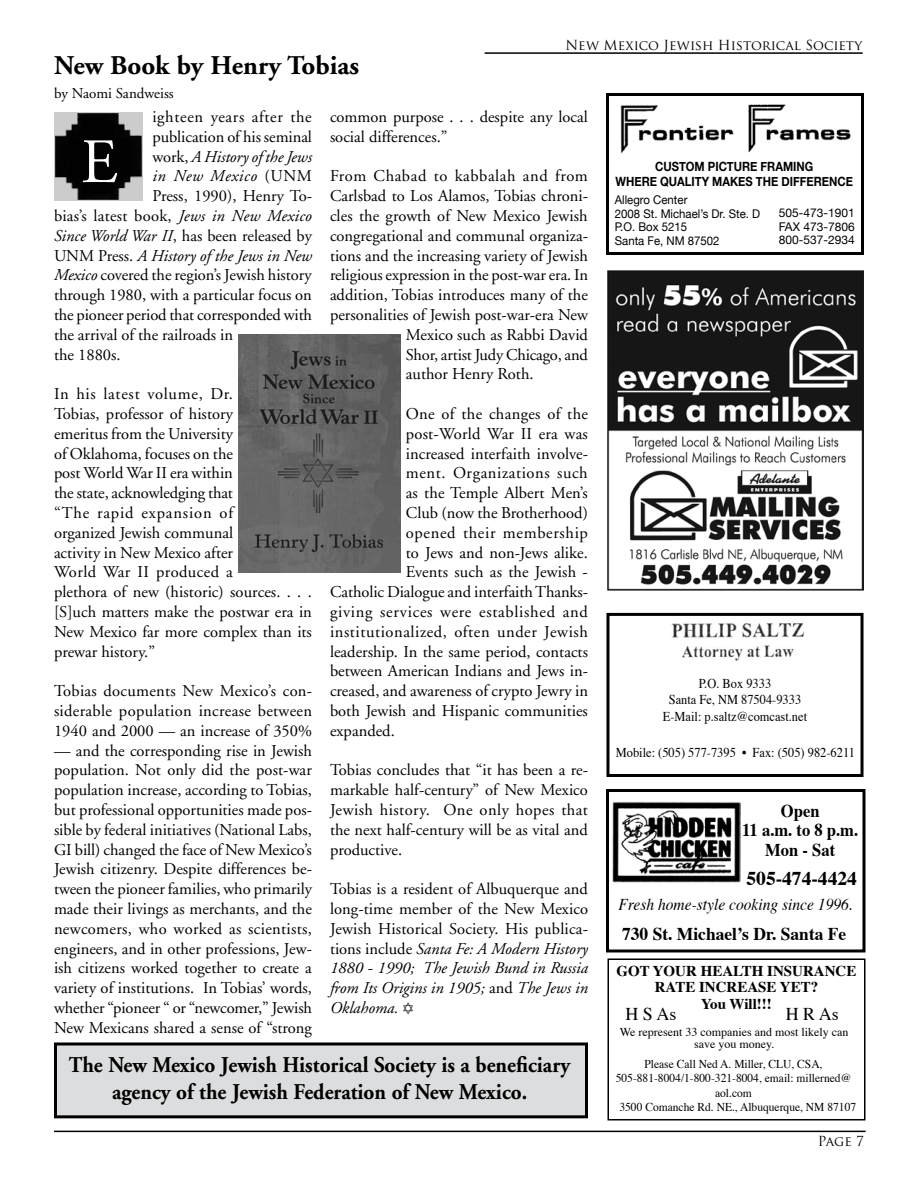
<style>
.page{position:relative;width:918px;height:1188px;background:#fff}
.page>*{position:absolute;margin:0;border:0;box-sizing:border-box;transform-origin:0 0}
.t1{font:63px "Adobe Garamond";color:#fff}
.t2{font:700 27px "Adobe Garamond";color:#000}
.t3{font:700 22.5px/27px "Adobe Garamond";color:#000;text-align:center;scale:.94 1}
.t4{font:700 19.5px "Times";color:#000}
.t5{font:700 18px "Times";color:#000}
.t6{font:700 18px/19.5px "Times";color:#000;text-align:center;scale:.92 1}
.t7{font:18px "Times";color:#000}
.t8{font:16.5px/19.8px "Adobe Garamond";color:#000;text-align:justify}
.t9{font:16.5px "Adobe Garamond";letter-spacing:.035em;color:#000}
.t10{font:italic 16.5px "Adobe Garamond";color:#000}
.t11{font:16.5px "Adobe Garamond";letter-spacing:.04em;color:#000}
.t12{font:italic 16.5px "Times";color:#000;scale:.94 1}
.t13{font:16.5px "Adobe Garamond";letter-spacing:.045em;color:#000}
.t14{font:16.5px "Adobe Garamond";letter-spacing:.02em;color:#000}
.t15{font:italic 16.5px "Adobe Garamond";letter-spacing:.04em;color:#000}
.t16{font:700 15px/16.5px "Times";color:#000;text-align:center}
.t17{font:15px "Adobe Garamond";color:#000}
.t18{font:13.5px/16.2px "Times";color:#000;text-align:center;scale:.92 1}
.t19{font:13.5px "Trajan Pro";color:#000}
.t20{font:700 12.75px/15.3px "Helvetica Neue";color:#000;text-align:center;scale:.88 1}
.t21{font:12px/14.4px "Times";color:#000;text-align:center;scale:.96 1}
.t22{font:12px/13.5px "Helvetica Neue";color:#000;scale:.95 1}
.t23{font:12px/12px "Times";color:#000;text-align:center}
.t24{font:12px/13.5px "Helvetica Neue";color:#000;text-align:justify}
.s1{font-style:normal}
.s2{font-style:italic}
</style>
<div class="page">
<hr style="left:54px;top:1131px;width:812px;height:1px;background:#000">
<hr style="left:485px;top:52px;width:378px;height:2px;background:#000">
<div style="left:608px;top:958px;width:258px;height:162px;border:2px solid #000"></div>
<div style="left:606px;top:789px;width:260px;height:163px;border:3px solid #000"></div>
<img style="left:613px;top:802px;width:128px;height:81px">
<img style="left:54px;top:113px;width:89px;height:87px">
<img style="left:608px;top:270px;width:256px;height:321px">
<div style="left:606px;top:93px;width:258px;height:162px;border:3px solid #000"></div>
<img style="left:620px;top:104px;width:231px;height:50px">
<img style="left:238px;top:334px;width:162px;height:238px">
<div style="left:56px;top:1044px;width:530px;height:73px;background:#dcddde"></div>
<div style="left:54px;top:1042px;width:534px;height:76px;border:3px solid #000"></div>
<img style="left:671px;top:623px;width:134px;height:38px">
<div style="left:606px;top:613px;width:258px;height:164px;border:3px solid #000"></div>
<p class="t19" style="left:565px;top:36px;width:298px">New Mexico Jewish Historical Society</p>
<h2 class="t2" style="left:54px;top:50px;width:307px">New Book by Henry Tobias</h2>
<p class="t17" style="left:54px;top:85px;width:121px">by Naomi Sandweiss</p>
<p class="t11" style="left:152px;top:108px;width:161px">ighteen years after the</p>
<p class="t8" style="left:152px;top:127px;width:161px">publication of his seminal</p>
<p class="t10" style="left:152px;top:148px;width:161px"><span class="s1">work,</span> A History of the Jews</p>
<p class="t15" style="left:152px;top:167px;width:161px">in New Mexico <span class="s1">(UNM</span></p>
<p class="t8" style="left:152px;top:187px;width:161px">Press, 1990), Henry To-</p>
<p class="t8" style="left:54px;top:206px;width:259px">bias’s latest book, <span class="s2">Jews in New Mexico</span></p>
<p class="t8" style="left:54px;top:226px;width:259px"><span class="s2">Since World War II</span>, has been released by</p>
<p class="t10" style="left:54px;top:247px;width:259px"><span class="s1">UNM Press.</span> A History of the Jews in New</p>
<p class="t8" style="left:54px;top:266px;width:259px"><span class="s2">Mexico</span> covered the region’s Jewish history</p>
<p class="t8" style="left:54px;top:286px;width:259px">through 1980, with a particular focus on</p>
<p class="t8" style="left:54px;top:305px;width:260px">the pioneer period that corresponded with</p>
<p class="t8" style="left:54px;top:325px;width:181px">the arrival of the railroads in</p>
<p class="t8" style="left:54px;top:345px;width:68px">the 1880s.</p>
<p class="t8" style="left:54px;top:385px;width:259px;text-align:left">In his latest volume, Dr.<br>Tobias, professor of history<br>emeritus from the University<br>of Oklahoma, focuses on the<br>post World War II era within<br>the state, acknowledging that<br>“The rapid expansion of<br>organized Jewish communal<br>activity in New Mexico after<br>World War II produced a<br>plethora of new (historic) sources. . . . [S]uch matters make the postwar era in<br>New Mexico far more complex than its prewar history.”</p>
<p class="t8" style="left:54px;top:682px;width:260px">Tobias documents New Mexico’s con&shy;siderable population increase between 1940 and 2000 — an increase of 350%</p>
<p class="t8" style="left:54px;top:741px;width:260px">— and the corresponding rise in Jewish population. Not only did the post-war population increase, according to Tobias, but professional opportunities made pos&shy;sible by federal initiatives (National Labs, GI bill) changed the face of New Mexico’s Jewish citizenry. Despite differences be&shy;tween the pioneer families, who primarily made their livings as merchants, and the newcomers, who worked as scientists, engineers, and in other professions, Jew&shy;ish citizens worked together to create a variety of institutions. In Tobias’ words, whether “pioneer “ or “newcomer,” Jewish New Mexicans shared a sense of “strong</p>
<p class="t8" style="left:330px;top:107px;width:259px">common purpose . . . despite any local social differences.”</p>
<p class="t9" style="left:330px;top:167px;width:259px">From Chabad to kabbalah and from</p>
<p class="t8" style="left:330px;top:187px;width:260px">Carlsbad to Los Alamos, Tobias chroni-</p>
<p class="t8" style="left:330px;top:206px;width:259px">cles the growth of New Mexico Jewish</p>
<p class="t8" style="left:330px;top:226px;width:260px">congregational and communal organiza-</p>
<p class="t8" style="left:330px;top:246px;width:259px">tions and the increasing variety of Jewish</p>
<p class="t8" style="left:330px;top:266px;width:260px">religious expression in the post-war era. In</p>
<p class="t8" style="left:330px;top:286px;width:260px">addition, Tobias introduces many of the</p>
<p class="t8" style="left:330px;top:305px;width:259px">personalities of Jewish post-war-era New</p>
<p class="t8" style="left:406px;top:325px;width:184px">Mexico such as Rabbi David</p>
<p class="t8" style="left:406px;top:345px;width:184px">Shor, artist Judy Chicago, and</p>
<p class="t8" style="left:406px;top:365px;width:129px">author Henry Roth.</p>
<p class="t14" style="left:406px;top:405px;width:184px">One of the changes of the</p>
<p class="t8" style="left:406px;top:424px;width:184px">post-World War II era was</p>
<p class="t8" style="left:406px;top:444px;width:184px">increased interfaith involve-</p>
<p class="t9" style="left:406px;top:464px;width:183px">ment. Organizations such</p>
<p class="t8" style="left:406px;top:484px;width:183px">as the Temple Albert Men’s</p>
<p class="t8" style="left:406px;top:503px;width:184px">Club (now the Brotherhood)</p>
<p class="t11" style="left:406px;top:524px;width:184px">opened their membership</p>
<p class="t8" style="left:406px;top:543px;width:183px">to Jews and non-Jews alike.</p>
<p class="t8" style="left:406px;top:563px;width:183px">Events such as the Jewish -</p>
<p class="t8" style="left:330px;top:583px;width:260px">Catholic Dialogue and interfaith Thanks-</p>
<p class="t13" style="left:330px;top:603px;width:259px">giving services were established and</p>
<p class="t9" style="left:330px;top:623px;width:259px">institutionalized, often under Jewish</p>
<p class="t8" style="left:330px;top:642px;width:260px">leadership. In the same period, contacts</p>
<p class="t8" style="left:330px;top:662px;width:260px">between American Indians and Jews in-</p>
<p class="t8" style="left:330px;top:682px;width:260px">creased, and awareness of crypto Jewry in</p>
<p class="t8" style="left:330px;top:701px;width:259px">both Jewish and Hispanic communities</p>
<p class="t8" style="left:330px;top:721px;width:66px">expanded.</p>
<p class="t8" style="left:330px;top:761px;width:260px">Tobias concludes that “it has been a re&shy;markable half-century” of New Mexico Jewish history. One only hopes that the next half-century will be as vital and productive.</p>
<p class="t8" style="left:330px;top:880px;width:260px">Tobias is a resident of Albuquerque and long-time member of the New Mexico Jewish Historical Society. His publica&shy;tions include <span class="s2">Santa Fe: A Modern History 1880 - 1990; The Jewish Bund in Russia from Its Origins in 1905;</span> and <span class="s2">The Jews in Oklahoma.</span></p>
<h1 class="t1" style="left:81px;top:128px;width:38px">E</h1>
<p class="t20" style="left:616px;top:158px;width:271px">CUSTOM PICTURE FRAMING<br>WHERE QUALITY MAKES THE DIFFERENCE</p>
<p class="t22" style="left:615px;top:193px;width:154px">Allegro Center<br>2008 St. Michael’s Dr. Ste. D<br>P.O. Box 5215<br>Santa Fe, NM 87502</p>
<p class="t24" style="left:779px;top:206px;width:78px">505-473-1901<br>FAX 473-7806<br>800-537-2934</p>
<p class="t18" style="left:663px;top:674px;width:158px">P.O. Box 9333<br>Santa Fe, NM 87504-9333<br>E-Mail: p.saltz@comcast.net</p>
<p class="t18" style="left:616px;top:743px;width:261px">Mobile: (505) 577-7395 • Fax: (505) 982-6211</p>
<p class="t6" style="left:742px;top:799px;width:127px">Open<br>11 a.m. to 8 p.m.<br>Mon - Sat</p>
<p class="t4" style="left:747px;top:860px;width:112px">505-474-4424</p>
<p class="t12" style="left:619px;top:890px;width:251px">Fresh home-style cooking since 1996.</p>
<p class="t5" style="left:622px;top:916px;width:226px">730 St. Michael’s Dr. Santa Fe</p>
<p class="t16" style="left:617px;top:961px;width:241px">GOT YOUR HEALTH INSURANCE<br>RATE INCREASE YET?<br>You Will!!!</p>
<p class="t23" style="left:620px;top:1025px;width:230px">We represent 33 companies and most likely can save you money.</p>
<p class="t7" style="left:626px;top:997px;width:53px">H S As</p>
<p class="t7" style="left:786px;top:997px;width:55px">H R As</p>
<p class="t21" style="left:616px;top:1056px;width:252px">Please Call Ned A. Miller, CLU, CSA, 505-881-8004/1-800-321-8004, email: millerned@ aol.com<br>3500 Comanche Rd. NE., Albuquerque, NM 87107</p>
<h3 class="t3" style="left:69px;top:1052px;width:535px">The New Mexico Jewish Historical Society is a beneficiary agency of the Jewish Federation of New Mexico.</h3>
<p class="t19" style="left:818px;top:1133px;width:48px">Page 7</p>
</div>
